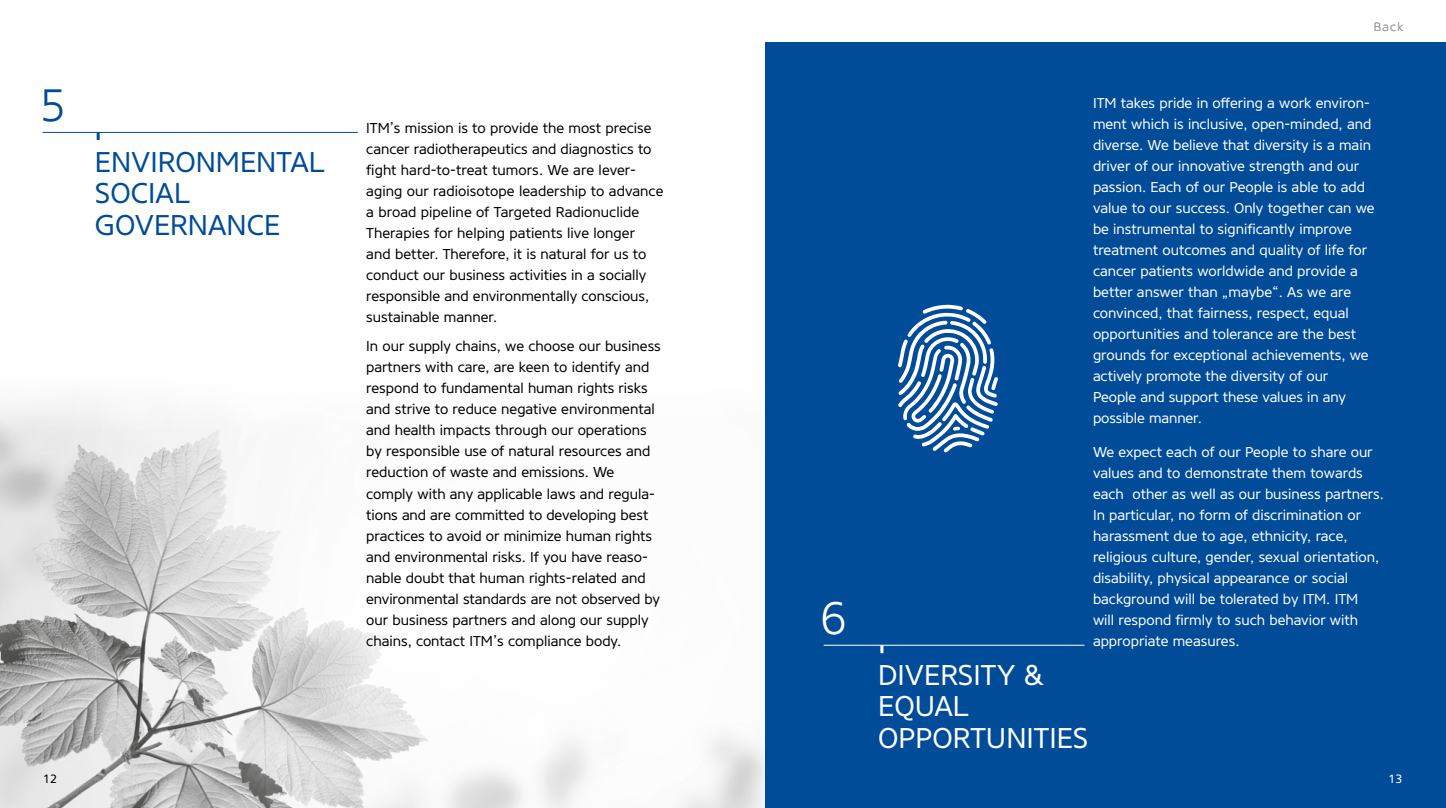
<style>
.page{position:relative;width:1446px;height:808px;background:#fff}
.page>*{position:absolute;margin:0;border:0;box-sizing:border-box;transform-origin:0 0}
.t1{font:300 45px "Core Sans N35";color:#004c99}
.t2{font:300 45px "Core Sans N35";color:#fff}
.t3{font:28.5px/31.5px "Core Sans N45";color:#004c99}
.t4{font:28.5px/31.5px "Core Sans N45";color:#fff}
.t5{font:14.25px/21px "Core Sans N45";color:#000}
.t6{font:14.25px/21px "Core Sans N45";color:#fff}
.t7{font:300 12px "Core Sans N35";color:#9d9d9c}
.t8{font:12px "Core Sans N45";color:#000}
.t9{font:12px "Core Sans N45";color:#fff}
</style>
<div class="page">
<img style="left:0;top:403px;width:765px;height:405px">
<div style="left:765px;top:43px;width:681px;height:765px;background:#004c99"></div>
<svg style="left:240px;top:445px;width:340px;height:340px"></svg>
<svg style="left:97px;top:133px;width:3px;height:7px"></svg>
<hr style="left:823px;top:645px;width:261px;height:1px;background:#fff">
<svg style="left:880px;top:645px;width:3px;height:8px"></svg>
<hr style="left:43px;top:132px;width:315px;height:1px;background:#004c99">
<svg style="left:898px;top:305px;width:100px;height:147px"></svg>
<h1 class="t1" style="left:39px;top:76px;width:28px">5</h1>
<h2 class="t3" style="left:95px;top:146px;width:231px">ENVIRONMENTAL<br>SOCIAL<br>GOVERNANCE</h2>
<p class="t5" style="left:366px;top:117px;width:299px">ITM’s mission is to provide the most precise cancer radiotherapeutics and diagnostics to fight hard-to-treat tumors. We are lever&shy;aging our radioisotope leadership to advance a broad pipeline of Targeted Radionuclide Therapies for helping patients live longer<br>and better. Therefore, it is natural for us to conduct our business activities in a socially responsible and environmentally conscious, sustainable manner.</p>
<p class="t5" style="left:366px;top:336px;width:296px">In our supply chains, we choose our business partners with care, are keen to identify and respond to fundamental human rights risks and strive to reduce negative environmental and health impacts through our operations by responsible use of natural resources and reduction of waste and emissions. We comply with any applicable laws and regula&shy;tions and are committed to developing best practices to avoid or minimize human rights and environmental risks. If you have reaso&shy;nable doubt that human rights-related and environmental standards are not observed by our business partners and along our supply chains, contact ITM’s compliance body.</p>
<h1 class="t2" style="left:820px;top:589px;width:28px">6</h1>
<p class="t7" style="left:1373px;top:19px;width:31px">Back</p>
<p class="t6" style="left:1093px;top:92px;width:283px">ITM takes pride in offering a work environ&shy;ment which is inclusive, open-minded, and diverse. We believe that diversity is a main driver of our innovative strength and our passion. Each of our People is able to add value to our success. Only together can we be instrumental to significantly improve treatment outcomes and quality of life for cancer patients worldwide and provide a better answer than „maybe“. As we are convinced, that fairness, respect, equal opportunities and tolerance are the best grounds for exceptional achievements, we actively promote the diversity of our People and support these values in any possible manner.</p>
<p class="t6" style="left:1093px;top:441px;width:290px">We expect each of our People to share our values and to demonstrate them towards each other as well as our business partners.<br>In particular, no form of discrimination or harassment due to age, ethnicity, race, religious culture, gender, sexual orientation, disability, physical appearance or social background will be tolerated by ITM. ITM will respond firmly to such behavior with</p>
<p class="t6" style="left:1093px;top:630px;width:145px">appropriate measures.</p>
<h2 class="t4" style="left:878px;top:659px;width:212px">DIVERSITY &amp;<br>EQUAL<br>OPPORTUNITIES</h2>
<p class="t8" style="left:43px;top:771px;width:15px">12</p>
<p class="t9" style="left:1388px;top:771px;width:15px">13</p>
</div>
